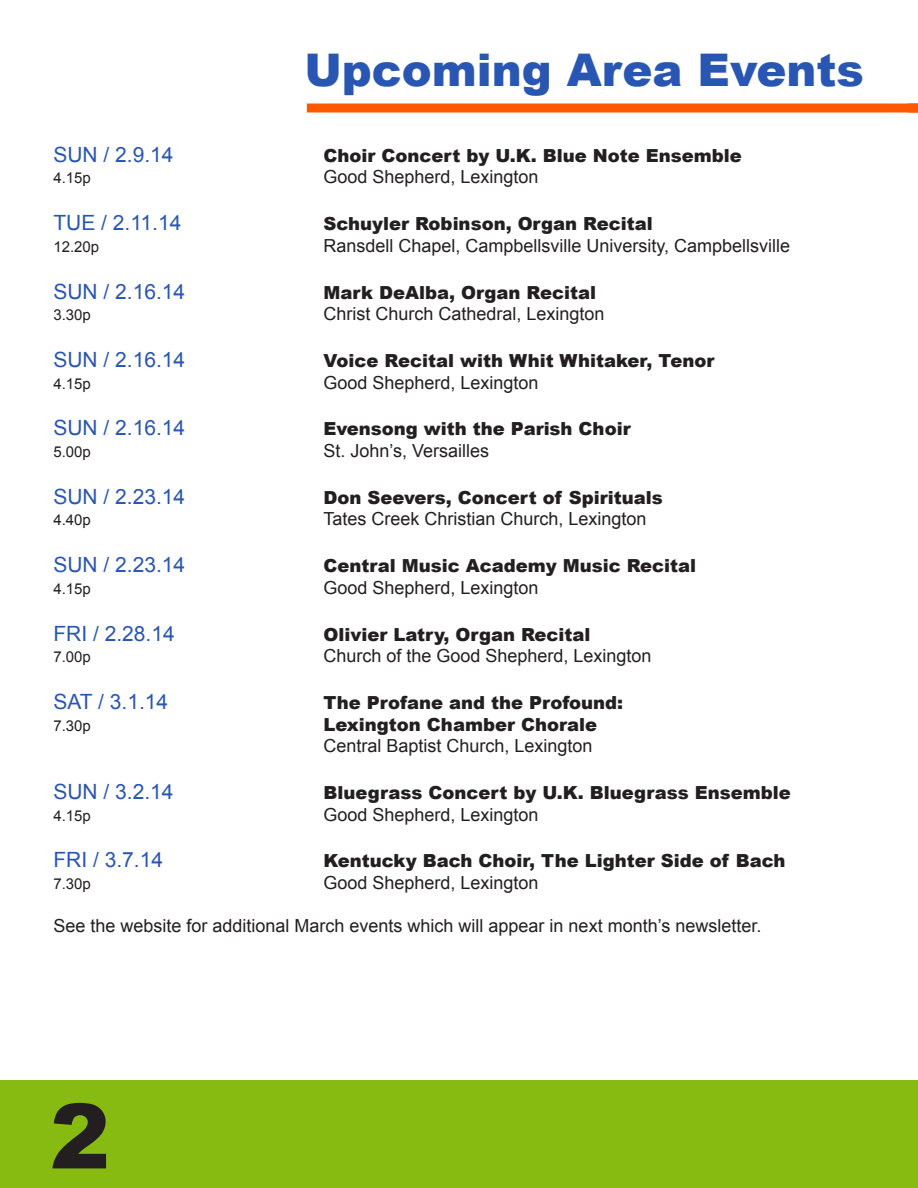
<style>
.page{position:relative;width:918px;height:1188px;background:#fff}
.page>*{position:absolute;margin:0;border:0;box-sizing:border-box;transform-origin:0 0}
.t1{font:900 90px "Arial";color:#231f20}
.t2{font:900 45px "Arial";color:#2956b2}
.t3{font:21px "Arial";color:#2956b2}
.t4{font:18px "Arial";color:#231f20}
.t5{font:900 18px "Arial";color:#231f20}
.t6{font:15px "Arial";color:#231f20}
</style>
<div class="page">
<div style="left:0;top:1080px;width:918px;height:108px;background:#87bb12"></div>
<div style="left:307px;top:104px;width:611px;height:8px;background:#ff5900"></div>
<p class="t2" style="left:304px;top:37px;width:561px">Upcoming Area Events</p>
<p class="t3" style="left:53px;top:141px;width:122px">SUN / 2.9.14</p>
<p class="t5" style="left:323px;top:142px;width:420px">Choir Concert by U.K. Blue Note Ensemble</p>
<p class="t6" style="left:53px;top:168px;width:39px">4.15p</p>
<p class="t4" style="left:323px;top:165px;width:217px">Good Shepherd, Lexington</p>
<p class="t3" style="left:53px;top:209px;width:129px">TUE / 2.11.14</p>
<p class="t5" style="left:323px;top:211px;width:331px">Schuyler Robinson, Organ Recital</p>
<p class="t6" style="left:53px;top:237px;width:47px">12.20p</p>
<p class="t4" style="left:323px;top:234px;width:468px">Ransdell Chapel, Campbellsville University, Campbellsville</p>
<p class="t3" style="left:53px;top:278px;width:133px">SUN / 2.16.14</p>
<p class="t5" style="left:323px;top:279px;width:274px">Mark DeAlba, Organ Recital</p>
<p class="t6" style="left:53px;top:305px;width:39px">3.30p</p>
<p class="t4" style="left:323px;top:302px;width:283px">Christ Church Cathedral, Lexington</p>
<p class="t3" style="left:53px;top:346px;width:133px">SUN / 2.16.14</p>
<p class="t5" style="left:323px;top:348px;width:392px">Voice Recital with Whit Whitaker, Tenor</p>
<p class="t6" style="left:53px;top:374px;width:39px">4.15p</p>
<p class="t4" style="left:323px;top:371px;width:217px">Good Shepherd, Lexington</p>
<p class="t3" style="left:53px;top:414px;width:133px">SUN / 2.16.14</p>
<p class="t5" style="left:323px;top:416px;width:309px">Evensong with the Parish Choir</p>
<p class="t6" style="left:53px;top:442px;width:39px">5.00p</p>
<p class="t4" style="left:323px;top:439px;width:167px">St. John’s, Versailles</p>
<p class="t3" style="left:53px;top:483px;width:133px">SUN / 2.23.14</p>
<p class="t5" style="left:323px;top:484px;width:341px">Don Seevers, Concert of Spirituals</p>
<p class="t6" style="left:53px;top:510px;width:39px">4.40p</p>
<p class="t4" style="left:323px;top:507px;width:325px">Tates Creek Christian Church, Lexington</p>
<p class="t3" style="left:53px;top:551px;width:133px">SUN / 2.23.14</p>
<p class="t5" style="left:323px;top:553px;width:374px">Central Music Academy Music Recital</p>
<p class="t6" style="left:53px;top:579px;width:39px">4.15p</p>
<p class="t4" style="left:323px;top:576px;width:217px">Good Shepherd, Lexington</p>
<p class="t3" style="left:53px;top:620px;width:123px">FRI / 2.28.14</p>
<p class="t5" style="left:323px;top:621px;width:269px">Olivier Latry, Organ Recital</p>
<p class="t6" style="left:53px;top:647px;width:39px">7.00p</p>
<p class="t4" style="left:323px;top:644px;width:330px">Church of the Good Shepherd, Lexington</p>
<p class="t3" style="left:53px;top:688px;width:116px">SAT / 3.1.14</p>
<p class="t5" style="left:323px;top:690px;width:301px">The Profane and the Profound:</p>
<p class="t6" style="left:53px;top:716px;width:39px">7.30p</p>
<p class="t5" style="left:323px;top:711px;width:275px">Lexington Chamber Chorale</p>
<p class="t4" style="left:323px;top:734px;width:271px">Central Baptist Church, Lexington</p>
<p class="t3" style="left:53px;top:778px;width:122px">SUN / 3.2.14</p>
<p class="t5" style="left:323px;top:780px;width:469px">Bluegrass Concert by U.K. Bluegrass Ensemble</p>
<p class="t6" style="left:53px;top:806px;width:39px">4.15p</p>
<p class="t4" style="left:323px;top:803px;width:217px">Good Shepherd, Lexington</p>
<p class="t3" style="left:53px;top:846px;width:111px">FRI / 3.7.14</p>
<p class="t5" style="left:323px;top:848px;width:464px">Kentucky Bach Choir, The Lighter Side of Bach</p>
<p class="t6" style="left:53px;top:874px;width:39px">7.30p</p>
<p class="t4" style="left:323px;top:871px;width:217px">Good Shepherd, Lexington</p>
<p class="t4" style="left:53px;top:914px;width:710px">See the website for additional March events which will appear in next month’s newsletter.</p>
<p class="t1" style="left:50px;top:1071px;width:62px">2</p>
</div>
